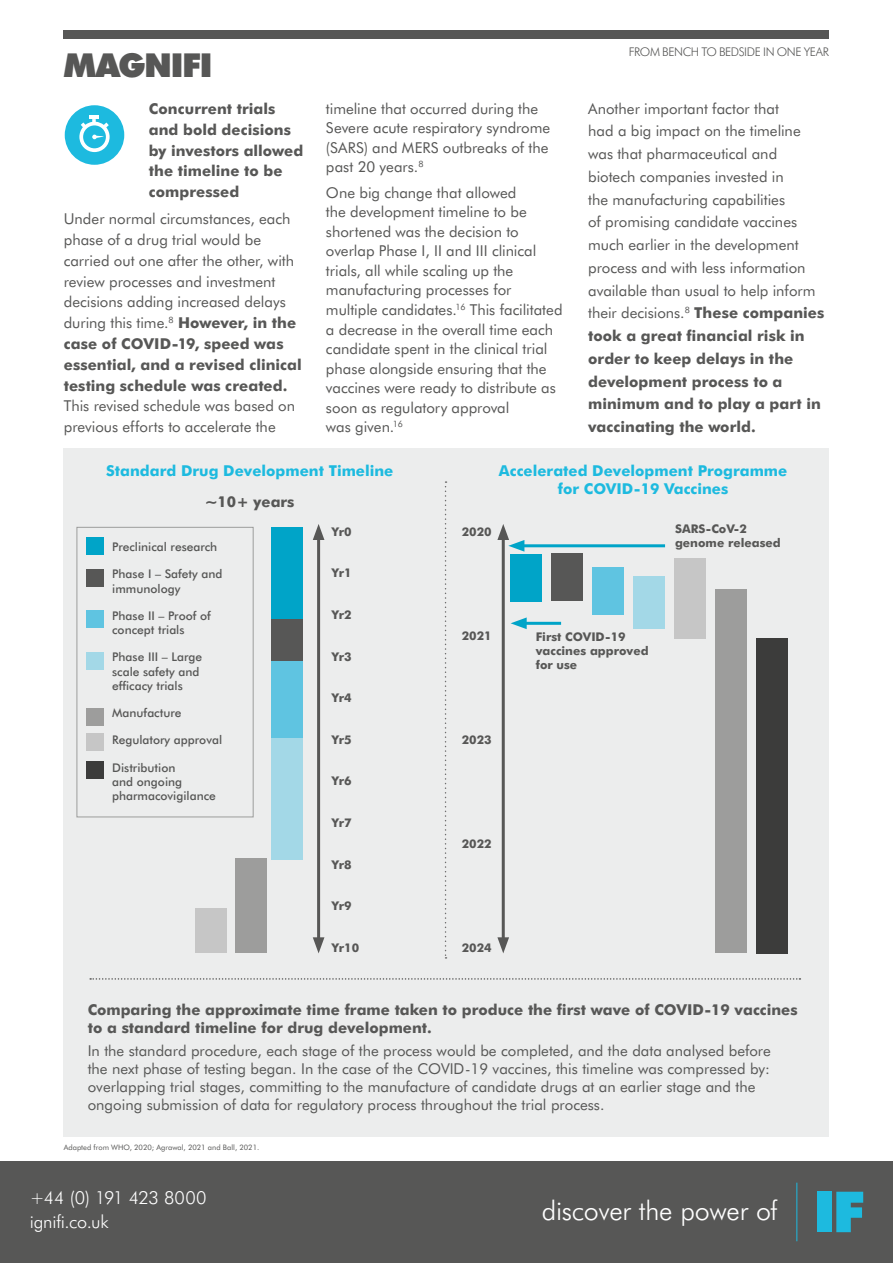
<style>
.page{position:relative;width:893px;height:1263px;background:#fff}
.page>*{position:absolute;margin:0;border:0;box-sizing:border-box;transform-origin:0 0}
.t1{font:900 33px "Futura BT";letter-spacing:-.045em;color:#575756}
.t2{font:300 26.85px "Futura BT";letter-spacing:-.01em;color:#fff}
.t3{font:300 18px/24px "Futura BT";letter-spacing:-.01em;color:#fff}
.t4{font:15px/19.5px "Futura BT";color:#575756}
.t5{font:700 15px/20.9px "Futura BT";color:#575756}
.t6{font:700 15px/18px "Futura BT";color:#1dbadf;text-align:center}
.t7{font:500 12px/14.4px "Futura BT";color:#575756}
.t8{font:700 12px/14.4px "Futura BT";color:#575756}
.t9{font:300 12px "Futura BT";letter-spacing:-.03em;color:#575756}
.t10{font:7.5px "Futura BT";color:#575756}
.s1{font-weight:700}
</style>
<div class="page">
<div style="left:0;top:1161px;width:893px;height:102px;background:#575756"></div>
<hr style="left:796px;top:1183px;width:1px;height:58px;background:#1dbadf">
<div style="left:817px;top:1192px;width:15px;height:40px;background:#1dbadf"></div>
<svg style="left:836px;top:1192px;width:27px;height:40px"></svg>
<div style="left:64px;top:30px;width:765px;height:8px;background:#575756"></div>
<div style="left:64px;top:448px;width:765px;height:688px;background:#eceded"></div>
<div style="left:65px;top:105px;width:59px;height:60px;background:#1dbadf;border-radius:50%"></div>
<svg style="left:79px;top:119px;width:31px;height:33px"></svg>
<hr style="left:89px;top:115px;width:10px;height:4px;background:#fff">
<div style="left:756px;top:638px;width:31px;height:315px;background:#3c3c3b"></div>
<div style="left:715px;top:589px;width:31px;height:364px;background:#9d9d9c"></div>
<div style="left:674px;top:558px;width:31px;height:81px;background:#c6c6c6"></div>
<div style="left:633px;top:576px;width:32px;height:53px;background:#a3d8e7"></div>
<div style="left:593px;top:567px;width:31px;height:48px;background:#5fc4e1"></div>
<div style="left:552px;top:554px;width:31px;height:47px;background:#575756"></div>
<div style="left:511px;top:554px;width:31px;height:48px;background:#00a4c8"></div>
<div style="left:196px;top:908px;width:31px;height:45px;background:#c6c6c6"></div>
<div style="left:235px;top:858px;width:31px;height:95px;background:#9d9d9c"></div>
<div style="left:272px;top:738px;width:31px;height:122px;background:#a3d8e7"></div>
<div style="left:272px;top:660px;width:31px;height:78px;background:#5fc4e1"></div>
<div style="left:272px;top:618px;width:31px;height:43px;background:#575756"></div>
<div style="left:272px;top:527px;width:31px;height:91px;background:#00a4c8"></div>
<div style="left:86px;top:537px;width:17px;height:17px;background:#00a4c8"></div>
<div style="left:86px;top:569px;width:17px;height:17px;background:#575756"></div>
<div style="left:86px;top:611px;width:17px;height:17px;background:#5fc4e1"></div>
<div style="left:86px;top:652px;width:17px;height:17px;background:#a3d8e7"></div>
<div style="left:86px;top:708px;width:17px;height:17px;background:#9d9d9c"></div>
<div style="left:86px;top:734px;width:17px;height:17px;background:#c6c6c6"></div>
<div style="left:86px;top:761px;width:17px;height:17px;background:#3c3c3b"></div>
<hr style="left:317px;top:534px;width:3px;height:409px;background:#575756">
<svg style="left:313px;top:524px;width:11px;height:16px"></svg>
<svg style="left:313px;top:937px;width:11px;height:16px"></svg>
<hr style="left:502px;top:534px;width:3px;height:409px;background:#575756">
<svg style="left:497px;top:937px;width:12px;height:16px"></svg>
<hr style="left:521px;top:622px;width:40px;height:3px;background:#00a4c8">
<svg style="left:511px;top:617px;width:16px;height:12px"></svg>
<hr style="left:519px;top:544px;width:146px;height:3px;background:#00a4c8">
<svg style="left:497px;top:524px;width:27px;height:28px"></svg>
<svg style="left:445px;top:481px;width:2px;height:478px"></svg>
<div style="left:77px;top:527px;width:177px;height:290px;border:1px solid #9d9d9c"></div>
<svg style="left:90px;top:978px;width:710px;height:2px"></svg>
<h1 class="t1" style="left:64px;top:46px;width:151px">MAGNIFI</h1>
<p class="t5" style="left:149px;top:98px;width:156px">Concurrent trials and bold decisions by investors allowed the timeline to be compressed</p>
<p class="t4" style="left:64px;top:209px;width:240px;line-height:20.7px">Under normal circumstances, each phase of a drug trial would be carried out one after the other, with review processes and investment decisions adding increased delays during this time.<sup>8</sup> <span class="s1">However, in the case of COVID-19, speed was essential, and a revised clinical testing schedule was created.</span></p>
<p class="t4" style="left:64px;top:395px;width:233px;line-height:20.7px">This revised schedule was based on previous efforts to accelerate the</p>
<p class="t4" style="left:326px;top:98px;width:226px">timeline that occurred during the<br>Severe acute respiratory syndrome (SARS) and MERS outbreaks of the past 20 years.<sup>8</sup></p>
<p class="t4" style="left:326px;top:183px;width:238px">One big change that allowed<br>the development timeline to be shortened was the decision to overlap Phase I, II and III clinical trials, all while scaling up the manufacturing processes for multiple candidates.<sup>16</sup> This facilitated a decrease in the overall time each candidate spent in the clinical trial phase alongside ensuring that the vaccines were ready to distribute as soon as regulatory approval<br>was given.<sup>16</sup></p>
<p class="t9" style="left:629px;top:44px;width:202px">FROM BENCH TO BEDSIDE IN ONE YEAR</p>
<p class="t4" style="left:588px;top:97px;width:238px;line-height:22.8px">Another important factor that<br>had a big impact on the timeline was that pharmaceutical and biotech companies invested in<br>the manufacturing capabilities<br>of promising candidate vaccines much earlier in the development process and with less information available than usual to help inform their decisions.<sup>8</sup> <span class="s1">These companies took a great financial risk in order to keep delays in the development process to a minimum and to play a part in vaccinating the world.</span></p>
<p class="t6" style="left:106px;top:461px;width:289px">Standard Drug Development Timeline</p>
<p class="t6" style="left:499px;top:461px;width:290px">Accelerated Development Programme for COVID-19 Vaccines</p>
<p class="t5" style="left:205px;top:491px;width:91px">~10+ years</p>
<p class="t7" style="left:112px;top:539px;width:107px">Preclinical research</p>
<p class="t7" style="left:112px;top:567px;width:112px">Phase I – Safety and immunology</p>
<p class="t7" style="left:112px;top:608px;width:100px">Phase II – Proof of concept trials</p>
<p class="t7" style="left:112px;top:650px;width:92px">Phase III – Large scale safety and efficacy trials</p>
<p class="t7" style="left:112px;top:706px;width:71px">Manufacture</p>
<p class="t7" style="left:112px;top:733px;width:111px">Regulatory approval</p>
<p class="t7" style="left:112px;top:760px;width:105px">Distribution<br>and ongoing pharmacovigilance</p>
<p class="t8" style="left:332px;top:524px;width:22px">Yr0</p>
<p class="t8" style="left:332px;top:566px;width:22px">Yr1</p>
<p class="t8" style="left:332px;top:607px;width:22px">Yr2</p>
<p class="t8" style="left:332px;top:649px;width:22px">Yr3</p>
<p class="t8" style="left:332px;top:691px;width:22px">Yr4</p>
<p class="t8" style="left:332px;top:732px;width:22px">Yr5</p>
<p class="t8" style="left:332px;top:774px;width:22px">Yr6</p>
<p class="t8" style="left:332px;top:815px;width:22px">Yr7</p>
<p class="t8" style="left:332px;top:857px;width:22px">Yr8</p>
<p class="t8" style="left:332px;top:899px;width:22px">Yr9</p>
<p class="t8" style="left:332px;top:940px;width:29px">Yr10</p>
<p class="t8" style="left:462px;top:524px;width:31px">2020</p>
<p class="t8" style="left:462px;top:628px;width:31px">2021</p>
<p class="t8" style="left:462px;top:732px;width:31px">2023</p>
<p class="t8" style="left:462px;top:836px;width:31px">2022</p>
<p class="t8" style="left:462px;top:940px;width:31px">2024</p>
<p class="t8" style="left:675px;top:521px;width:107px">SARS-CoV-2 genome released</p>
<p class="t8" style="left:536px;top:629px;width:114px">First COVID-19 vaccines approved for use</p>
<p class="t5" style="left:88px;top:1001px;width:711px;line-height:18px">Comparing the approximate time frame taken to produce the first wave of COVID-19 vaccines to a standard timeline for drug development.</p>
<p class="t4" style="left:88px;top:1041px;width:685px;line-height:18px">In the standard procedure, each stage of the process would be completed, and the data analysed before the next phase of testing began. In the case of the COVID-19 vaccines, this timeline was compressed by: overlapping trial stages, committing to the manufacture of candidate drugs at an earlier stage and the ongoing submission of data for regulatory process throughout the trial process.</p>
<p class="t10" style="left:64px;top:1142px;width:197px">Adapted from WHO, 2020; Agrawal, 2021 and Ball, 2021.</p>
<p class="t3" style="left:30px;top:1185px;width:178px">+44 (0) 191 423 8000 ignifi.co.uk</p>
<h2 class="t2" style="left:542px;top:1194px;width:237px">discover the power of</h2>
</div>
